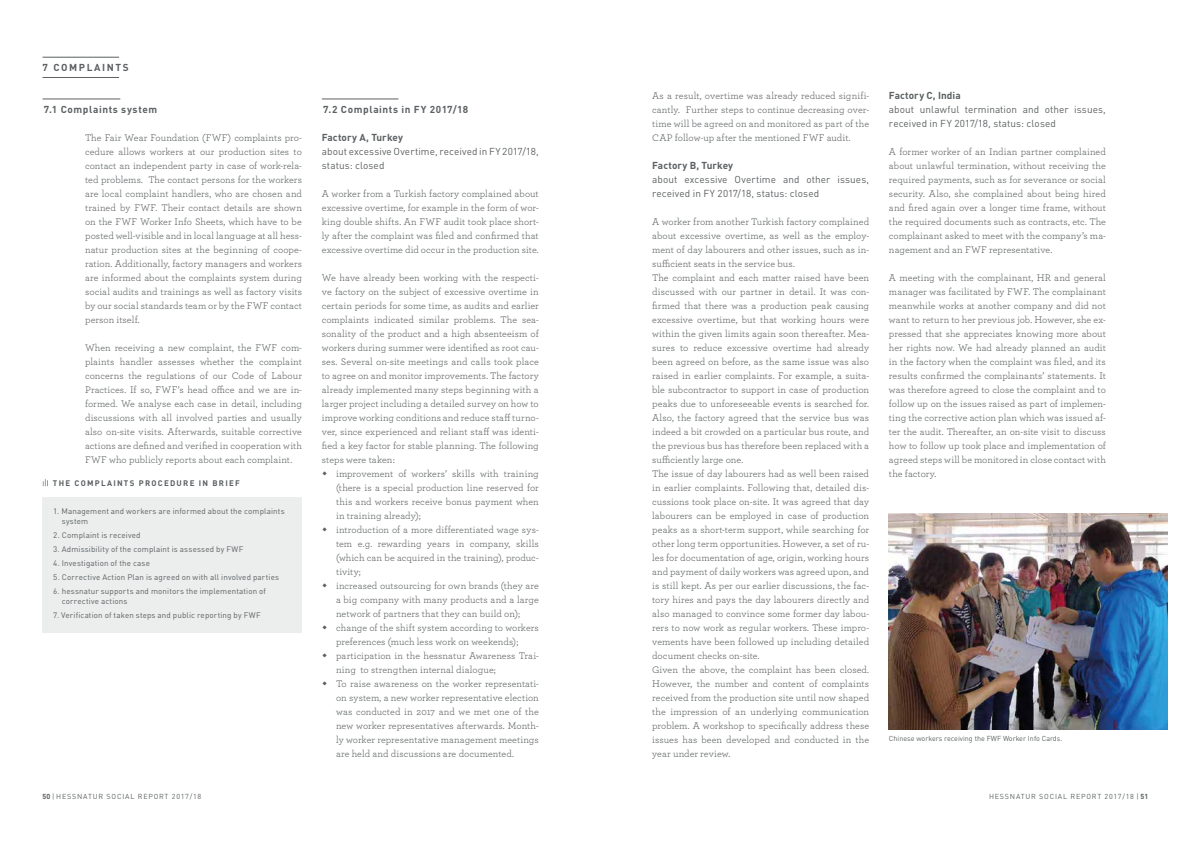
<style>
.page{position:relative;width:1191px;height:842px;background:#fff}
.page>*{position:absolute;margin:0;border:0;box-sizing:border-box;transform-origin:0 0}
.t1{font:10px/14px "Archer";letter-spacing:.005em;color:#5c6062;text-align:justify}
.t2{font:10px/14px "DINOT";letter-spacing:.005em;color:#5c6062}
.t3{font:700 10px "DINOT";letter-spacing:.05em;color:#5c6062}
.t4{font:700 10px "DINOT";letter-spacing:.005em;color:#5c6062}
.t5{font:700 10px "DINOT";letter-spacing:.01em;color:#5c6062}
.t6{font:700 10px "DINOT";letter-spacing:.16em;color:#5c6062}
.t7{font:8px/10px "DINOT";letter-spacing:.015em;color:#5c6062}
.t8{font:700 8px "DINOT";letter-spacing:.16em;color:#5c6062}
.t9{font:7.2px "DINOT";letter-spacing:.095em;color:#5c6062}
.t10{font:7.2px "DINOT";color:#5c6062}
.s1{font-weight:700}
</style>
<div class="page">
<hr style="left:43px;top:57px;width:76px;height:1px;background:#5c6062">
<hr style="left:43px;top:77px;width:76px;height:1px;background:#5c6062">
<hr style="left:43px;top:98px;width:77px;height:1px;background:#5c6062">
<hr style="left:322px;top:98px;width:76px;height:1px;background:#5c6062">
<div style="left:43px;top:497px;width:259px;height:135px;background:#ebeeed"></div>
<svg style="left:43px;top:479px;width:5px;height:7px"></svg>
<img style="left:889px;top:513px;width:278px;height:217px">
<p class="t6" style="left:43px;top:61px;width:88px">7 COMPLAINTS</p>
<p class="t3" style="left:44px;top:103px;width:115px">7.1 Complaints system</p>
<p class="t3" style="left:323px;top:103px;width:146px">7.2 Complaints in FY 2017/18</p>
<p class="t1" style="left:85px;top:130px;width:218px">The Fair Wear Foundation (FWF) complaints pro&shy;cedure allows workers at our production sites to contact an independent party in case of work-rela&shy;ted problems. The contact persons for the workers are local complaint handlers, who are chosen and trained by FWF. Their contact details are shown on the FWF Worker Info Sheets, which have to be posted well-visible and in local language at all hess&shy;natur production sites at the beginning of coope&shy;ration. Additionally, factory managers and workers are informed about the complaints system during social audits and trainings as well as factory visits by our social standards team or by the FWF contact person itself.</p>
<p class="t1" style="left:85px;top:340px;width:218px">When receiving a new complaint, the FWF com&shy;plaints handler assesses whether the complaint concerns the regulations of our Code of Labour Practices. If so, FWF’s head office and we are in&shy;formed. We analyse each case in detail, including discussions with all involved parties and usually also on-site visits. Afterwards, suitable corrective actions are defined and verified in cooperation with FWF who publicly reports about each complaint.</p>
<p class="t8" style="left:53px;top:478px;width:188px">THE COMPLAINTS PROCEDURE IN BRIEF</p>
<p class="t7" style="left:62px;top:506px;width:224px;text-indent:-9px">1. Management and workers are informed about the complaints system</p>
<p class="t7" style="left:53px;top:530px;width:89px">2. Complaint is received</p>
<p class="t7" style="left:53px;top:544px;width:191px">3. Admissibility of the complaint is assessed by FWF</p>
<p class="t7" style="left:53px;top:558px;width:98px">4. Investigation of the case</p>
<p class="t7" style="left:53px;top:572px;width:227px">5. Corrective Action Plan is agreed on with all involved parties</p>
<p class="t7" style="left:62px;top:586px;width:206px;text-indent:-9px">6. hessnatur supports and monitors the implementation of corrective actions</p>
<p class="t7" style="left:53px;top:610px;width:209px">7. Verification of taken steps and public reporting by FWF</p>
<p class="t4" style="left:322px;top:131px;width:83px">Factory A, Turkey</p>
<p class="t2" style="left:322px;top:144px;width:218px">about excessive Overtime, received in FY 2017/18, status: closed</p>
<p class="t1" style="left:322px;top:186px;width:218px">A worker from a Turkish factory complained about excessive overtime, for example in the form of wor&shy;king double shifts. An FWF audit took place short&shy;ly after the complaint was filed and confirmed that excessive overtime did occur in the production site.</p>
<p class="t1" style="left:322px;top:270px;width:218px">We have already been working with the respecti&shy;ve factory on the subject of excessive overtime in certain periods for some time, as audits and earlier complaints indicated similar problems. The sea&shy;sonality of the product and a high absenteeism of workers during summer were identified as root cau&shy;ses. Several on-site meetings and calls took place to agree on and monitor improvements. The factory already implemented many steps beginning with a larger project including a detailed survey on how to improve working conditions and reduce staff turno&shy;ver, since experienced and reliant staff was identi&shy;fied a key factor for stable planning. The following steps were taken:</p>
<p class="t1" style="left:336px;top:466px;width:204px;text-align:left">improvement of workers’ skills with training (there is a special production line reserved for this and workers receive bonus payment when in training already);<br>introduction of a more differentiated wage sys&shy;tem e.g. rewarding years in company, skills (which can be acquired in the training), produc&shy;tivity;<br>increased outsourcing for own brands (they are a big company with many products and a large network of partners that they can build on); change of the shift system according to workers preferences (much less work on weekends); participation in the hessnatur Awareness Trai&shy;ning to strengthen internal dialogue;<br>To raise awareness on the worker representati&shy;on system, a new worker representative election was conducted in 2017 and we met one of the new worker representatives afterwards. Month&shy;ly worker representative management meetings are held and discussions are documented.</p>
<p class="t1" style="left:652px;top:88px;width:218px">As a result, overtime was already reduced signifi&shy;cantly. Further steps to continue decreasing over&shy;time will be agreed on and monitored as part of the CAP follow-up after the mentioned FWF audit.</p>
<p class="t4" style="left:652px;top:159px;width:83px">Factory B, Turkey</p>
<p class="t2" style="left:652px;top:172px;width:218px">about excessive Overtime and other issues, received in FY 2017/18, status: closed</p>
<p class="t1" style="left:652px;top:214px;width:218px;text-align:left">A worker from another Turkish factory complained about excessive overtime, as well as the employ&shy;ment of day labourers and other issues, such as in&shy;sufficient seats in the service bus.<br>The complaint and each matter raised have been discussed with our partner in detail. It was con&shy;firmed that there was a production peak causing excessive overtime, but that working hours were within the given limits again soon thereafter. Mea&shy;sures to reduce excessive overtime had already been agreed on before, as the same issue was also raised in earlier complaints. For example, a suita&shy;ble subcontractor to support in case of production peaks due to unforeseeable events is searched for.<br>Also, the factory agreed that the service bus was indeed a bit crowded on a particular bus route, and the previous bus has therefore been replaced with a sufficiently large one.<br>The issue of day labourers had as well been raised in earlier complaints. Following that, detailed dis&shy;cussions took place on-site. It was agreed that day labourers can be employed in case of production peaks as a short-term support, while searching for other long term opportunities. However, a set of ru&shy;les for documentation of age, origin, working hours and payment of daily workers was agreed upon, and is still kept. As per our earlier discussions, the fac&shy;tory hires and pays the day labourers directly and also managed to convince some former day labou&shy;rers to now work as regular workers. These impro&shy;vements have been followed up including detailed document checks on-site.<br>Given the above, the complaint has been closed.<br>However, the number and content of complaints received from the production site until now shaped the impression of an underlying communication problem. A workshop to specifically address these issues has been developed and conducted in the year under review.</p>
<p class="t5" style="left:889px;top:89px;width:73px">Factory C, India</p>
<p class="t2" style="left:889px;top:102px;width:218px">about unlawful termination and other issues, received in FY 2017/18, status: closed</p>
<p class="t1" style="left:889px;top:144px;width:218px">A former worker of an Indian partner complained about unlawful termination, without receiving the required payments, such as for severance or social security. Also, she complained about being hired and fired again over a longer time frame, without the required documents such as contracts, etc. The complainant asked to meet with the company’s ma&shy;nagement and an FWF representative.</p>
<p class="t1" style="left:889px;top:270px;width:218px">A meeting with the complainant, HR and general manager was facilitated by FWF. The complainant meanwhile works at another company and did not want to return to her previous job. However, she ex&shy;pressed that she appreciates knowing more about her rights now. We had already planned an audit in the factory when the complaint was filed, and its results confirmed the complainants’ statements. It was therefore agreed to close the complaint and to follow up on the issues raised as part of implemen&shy;ting the corrective action plan which was issued af&shy;ter the audit. Thereafter, an on-site visit to discuss how to follow up took place and implementation of agreed steps will be monitored in close contact with the factory.</p>
<p class="t10" style="left:889px;top:734px;width:175px">Chinese workers receiving the FWF Worker Info Cards.</p>
<p class="t9" style="left:43px;top:792px;width:160px"><span class="s1">50</span> | HESSNATUR SOCIAL REPORT 2017/18</p>
<p class="t9" style="left:989px;top:792px;width:161px">HESSNATUR SOCIAL REPORT 2017/18 | <span class="s1">51</span></p>
</div>
